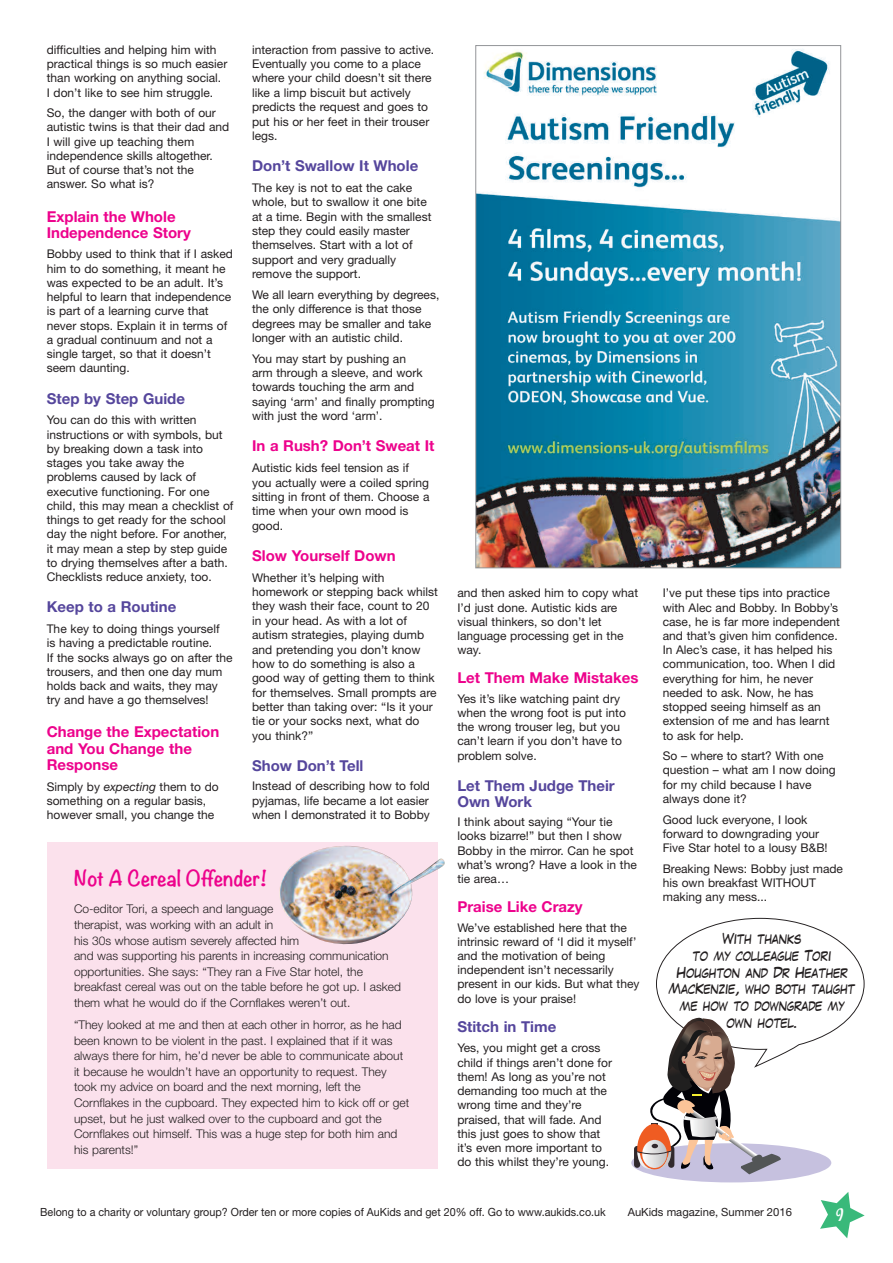
<style>
.page{position:relative;width:893px;height:1263px;background:#fff}
.page>*{position:absolute;margin:0;border:0;box-sizing:border-box;transform-origin:0 0}
.t1{font:700 19.5px "Noteworthy";color:#ed028c}
.t2{font:18.6px "Airstream ITC";color:#fff}
.t3{font:700 15px/16.2px "Helvetica Neue LT";color:#ed028c}
.t4{font:700 15px/16.2px "Helvetica Neue LT";color:#55469c}
.t5{font:12.45px/16.8px "Laffayette Comic Pro";color:#231f20;text-align:center}
.t6{font:12px/14.2px "Helvetica Neue LT";color:#231f20}
.t7{font:300 12px/15.6px "Helvetica Neue LT";color:#231f20}
.t8{font:11.25px "Helvetica Neue LT";color:#231f20;scale:.96 1}
.t9{font:11.25px "Helvetica Neue LT";color:#231f20}
.s1{font-style:italic}
</style>
<div class="page">
<div style="left:631px;top:1143px;width:200px;height:39px;background:#c6c1df;border-radius:50%"></div>
<svg style="left:820px;top:1192px;width:45px;height:46px"></svg>
<div style="left:47px;top:842px;width:390px;height:327px;background:#fbe1ec"></div>
<img style="left:477px;top:49px;width:362px;height:517px">
<div style="left:634px;top:1146px;width:6px;height:22px;background:#31292d;border-radius:3px"></div>
<svg style="left:637px;top:918px;width:228px;height:256px"></svg>
<img style="left:279px;top:846px;width:166px;height:99px">
<p class="t6" style="left:47px;top:44px;width:182px">difficulties and helping him with practical things is so much easier than working on anything social.<br>I don’t like to see him struggle.</p>
<p class="t6" style="left:47px;top:107px;width:184px">So, the danger with both of our autistic twins is that their dad and<br>I will give up teaching them independence skills altogether.<br>But of course that’s not the answer. So what is?</p>
<p class="t3" style="left:47px;top:210px;width:146px">Explain the Whole<br>Independence Story</p>
<p class="t6" style="left:47px;top:248px;width:188px">Bobby used to think that if I asked him to do something, it meant he was expected to be an adult. It’s helpful to learn that independence is part of a learning curve that never stops. Explain it in terms of a gradual continuum and not a single target, so that it doesn’t seem daunting.</p>
<p class="t4" style="left:47px;top:392px;width:140px">Step by Step Guide</p>
<p class="t6" style="left:47px;top:414px;width:188px">You can do this with written instructions or with symbols, but by breaking down a task into stages you take away the problems caused by lack of executive functioning. For one child, this may mean a checklist of things to get ready for the school day the night before. For another, it may mean a step by step guide to drying themselves after a bath.<br>Checklists reduce anxiety, too.</p>
<p class="t4" style="left:47px;top:600px;width:131px">Keep to a Routine</p>
<p class="t6" style="left:47px;top:623px;width:187px">The key to doing things yourself<br>is having a predictable routine.<br>If the socks always go on after the trousers, and then one day mum holds back and waits, they may try and have a go themselves!</p>
<p class="t3" style="left:47px;top:725px;width:174px">Change the Expectation and You Change the<br>Response</p>
<p class="t6" style="left:47px;top:780px;width:173px">Simply by <span class="s1">expecting</span> them to do something on a regular basis, however small, you change the</p>
<p class="t6" style="left:252px;top:43px;width:184px">interaction from passive to active.<br>Eventually you come to a place where your child doesn’t sit there like a limp biscuit but actively predicts the request and goes to put his or her feet in their trouser legs.</p>
<p class="t4" style="left:252px;top:159px;width:168px">Don’t Swallow It Whole</p>
<p class="t6" style="left:252px;top:182px;width:181px">The key is not to eat the cake whole, but to swallow it one bite at a time. Begin with the smallest step they could easily master themselves. Start with a lot of support and very gradually remove the support.</p>
<p class="t6" style="left:252px;top:289px;width:189px">We all learn everything by degrees, the only difference is that those degrees may be smaller and take longer with an autistic child.</p>
<p class="t6" style="left:252px;top:352px;width:184px">You may start by pushing an<br>arm through a sleeve, and work towards touching the arm and saying ‘arm’ and finally prompting with just the word ‘arm’.</p>
<p class="t3" style="left:252px;top:439px;width:184px">In a Rush? Don’t Sweat It</p>
<p class="t6" style="left:252px;top:462px;width:179px">Autistic kids feel tension as if you actually were a coiled spring sitting in front of them. Choose a time when your own mood is good.</p>
<p class="t3" style="left:252px;top:549px;width:145px">Slow Yourself Down</p>
<p class="t6" style="left:252px;top:571px;width:187px">Whether it’s helping with homework or stepping back whilst they wash their face, count to 20 in your head. As with a lot of autism strategies, playing dumb and pretending you don’t know how to do something is also a good way of getting them to think for themselves. Small prompts are better than taking over: “Is it your tie or your socks next, what do you think?”</p>
<p class="t4" style="left:252px;top:759px;width:113px">Show Don’t Tell</p>
<p class="t6" style="left:252px;top:780px;width:179px;text-align:justify">Instead of describing how to fold pyjamas, life became a lot easier when I demonstrated it to Bobby</p>
<h1 class="t1" style="left:74px;top:861px;width:195px">Not A Cereal Offender!</h1>
<p class="t7" style="left:74px;top:902px;width:329px">Co-editor Tori, a speech and language<br>therapist, was working with an adult in<br>his 30s whose autism severely affected him<br>and was supporting his parents in increasing communication opportunities. She says: “They ran a Five Star hotel, the breakfast cereal was out on the table before he got up. I asked them what he would do if the Cornflakes weren’t out.</p>
<p class="t7" style="left:74px;top:1018px;width:337px">“They looked at me and then at each other in horror, as he had been known to be violent in the past. I explained that if it was always there for him, he’d never be able to communicate about it because he wouldn’t have an opportunity to request. They took my advice on board and the next morning, left the Cornflakes in the cupboard. They expected him to kick off or get upset, but he just walked over to the cupboard and got the Cornflakes out himself. This was a huge step for both him and his parents!”</p>
<p class="t6" style="left:457px;top:587px;width:182px">and then asked him to copy what<br>I’d just done. Autistic kids are visual thinkers, so don’t let language processing get in the way.</p>
<p class="t3" style="left:457px;top:671px;width:182px">Let Them Make Mistakes</p>
<p class="t6" style="left:457px;top:692px;width:170px">Yes it’s like watching paint dry when the wrong foot is put into the wrong trouser leg, but you can’t learn if you don’t have to problem solve.</p>
<p class="t4" style="left:457px;top:778px;width:159px">Let Them Judge Their<br>Own Work</p>
<p class="t6" style="left:457px;top:816px;width:181px">I think about saying “Your tie looks bizarre!” but then I show<br>Bobby in the mirror. Can he spot what’s wrong? Have a look in the tie area…</p>
<p class="t3" style="left:457px;top:900px;width:127px">Praise Like Crazy</p>
<p class="t6" style="left:457px;top:921px;width:184px">We’ve established here that the intrinsic reward of ‘I did it myself’ and the motivation of being independent isn’t necessarily present in our kids. But what they do love is your praise!</p>
<p class="t4" style="left:457px;top:1020px;width:100px">Stitch in Time</p>
<p class="t6" style="left:457px;top:1042px;width:156px">Yes, you might get a cross child if things aren’t done for them! As long as you’re not demanding too much at the wrong time and they’re praised, that will fade. And this just goes to show that it’s even more important to do this whilst they’re young.</p>
<p class="t6" style="left:663px;top:587px;width:179px">I’ve put these tips into practice with Alec and Bobby. In Bobby’s case, he is far more independent and that’s given him confidence.<br>In Alec’s case, it has helped his communication, too. When I did everything for him, he never needed to ask. Now, he has stopped seeing himself as an extension of me and has learnt to ask for help.</p>
<p class="t6" style="left:663px;top:750px;width:174px">So – where to start? With one question – what am I now doing for my child because I have always done it?</p>
<p class="t6" style="left:663px;top:813px;width:166px">Good luck everyone, I look forward to downgrading your<br>Five Star hotel to a lousy B&amp;B!</p>
<p class="t6" style="left:663px;top:862px;width:182px">Breaking News: Bobby just made his own breakfast WITHOUT making any mess...</p>
<p class="t5" style="left:669px;top:931px;width:187px">With thanks<br>to my colleague Tori<br>Houghton and Dr Heather<br>MacKenzie, who both taught me how to downgrade my own hotel.</p>
<p class="t8" style="left:40px;top:1208px;width:591px">Belong to a charity or voluntary group? Order ten or more copies of AuKids and get 20% off. Go to www.aukids.co.uk</p>
<h2 class="t2" style="left:835px;top:1204px;width:10px">9</h2>
<p class="t9" style="left:628px;top:1208px;width:166px">AuKids magazine, Summer 2016</p>
</div>
